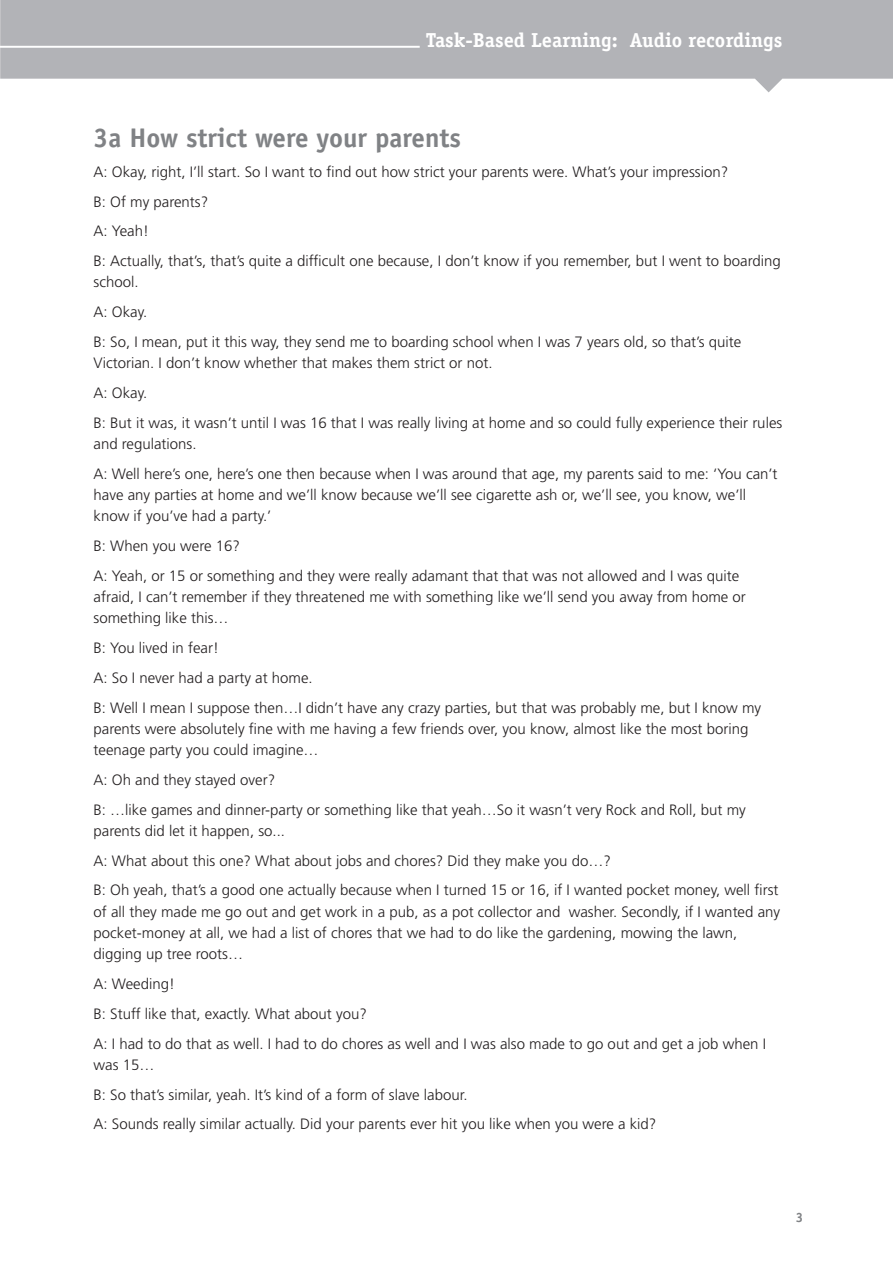
<style>
.page{position:relative;width:893px;height:1263px;background:#fff}
.page>*{position:absolute;margin:0;border:0;box-sizing:border-box;transform-origin:0 0}
.t1{font:700 27px "Officina Sans Std";color:#808285}
.t2{font:700 20.25px "Officina Serif Std";color:#fff}
.t3{font:300 15px/29.7px "Frutiger LT Std";color:#231f20}
.t4{font:700 13.5px "Officina Sans Std";color:#808285}
</style>
<div class="page">
<div style="left:0;top:0;width:893px;height:79px;background:#b2b3b7"></div>
<hr style="left:0;top:46px;width:420px;height:2px;background:#fff">
<svg style="left:755px;top:65px;width:27px;height:27px"></svg>
<h2 class="t2" style="left:426px;top:27px;width:358px">Task-Based Learning: Audio recordings</h2>
<h1 class="t1" style="left:94px;top:121px;width:369px">3a How strict were your parents</h1>
<p class="t3" style="left:94px;top:157px;width:689px">A: Okay, right, I’ll start. So I want to find out how strict your parents were. What’s your impression?<br>B: Of my parents?<br>A: Yeah!<br>B: Actually, that’s, that’s quite a difficult one because, I don’t know if you remember, but I went to boarding</p>
<p class="t3" style="left:94px;top:268px;width:649px">school.<br>A: Okay.<br>B: So, I mean, put it this way, they send me to boarding school when I was 7 years old, so that’s quite</p>
<p class="t3" style="left:94px;top:348px;width:690px">Victorian. I don’t know whether that makes them strict or not.<br>A: Okay.<br>B: But it was, it wasn’t until I was 16 that I was really living at home and so could fully experience their rules</p>
<p class="t3" style="left:94px;top:429px;width:685px">and regulations.<br>A: Well here’s one, here’s one then because when I was around that age, my parents said to me: ‘You can’t</p>
<p class="t3" style="left:94px;top:484px;width:654px;line-height:21.3px">have any parties at home and we’ll know because we’ll see cigarette ash or, we’ll see, you know, we’ll know if you’ve had a party.’</p>
<p class="t3" style="left:94px;top:531px;width:647px">B: When you were 16?<br>A: Yeah, or 15 or something and they were really adamant that that was not allowed and I was quite</p>
<p class="t3" style="left:94px;top:586px;width:654px;line-height:21.3px">afraid, I can’t remember if they threatened me with something like we’ll send you away from home or something like this…</p>
<p class="t3" style="left:94px;top:633px;width:669px">B: You lived in fear!<br>A: So I never had a party at home.<br>B: Well I mean I suppose then…I didn’t have any crazy parties, but that was probably me, but I know my</p>
<p class="t3" style="left:94px;top:718px;width:656px;line-height:21.3px">parents were absolutely fine with me having a few friends over, you know, almost like the most boring teenage party you could imagine…</p>
<p class="t3" style="left:94px;top:765px;width:654px">A: Oh and they stayed over?<br>B: …like games and dinner-party or something like that yeah…So it wasn’t very Rock and Roll, but my</p>
<p class="t3" style="left:94px;top:816px;width:686px">parents did let it happen, so...<br>A: What about this one? What about jobs and chores? Did they make you do…?<br>B: Oh yeah, that’s a good one actually because when I turned 15 or 16, if I wanted pocket money, well first</p>
<p class="t3" style="left:94px;top:901px;width:688px;line-height:21.3px">of all they made me go out and get work in a pub, as a pot collector and washer. Secondly, if I wanted any pocket-money at all, we had a list of chores that we had to do like the gardening, mowing the lawn, digging up tree roots…</p>
<p class="t3" style="left:94px;top:969px;width:674px">A: Weeding!<br>B: Stuff like that, exactly. What about you?<br>A: I had to do that as well. I had to do chores as well and I was also made to go out and get a job when I</p>
<p class="t3" style="left:94px;top:1050px;width:564px">was 15…<br>B: So that’s similar, yeah. It’s kind of a form of slave labour.<br>A: Sounds really similar actually. Did your parents ever hit you like when you were a kid?</p>
<p class="t4" style="left:796px;top:1209px;width:9px">3</p>
</div>
